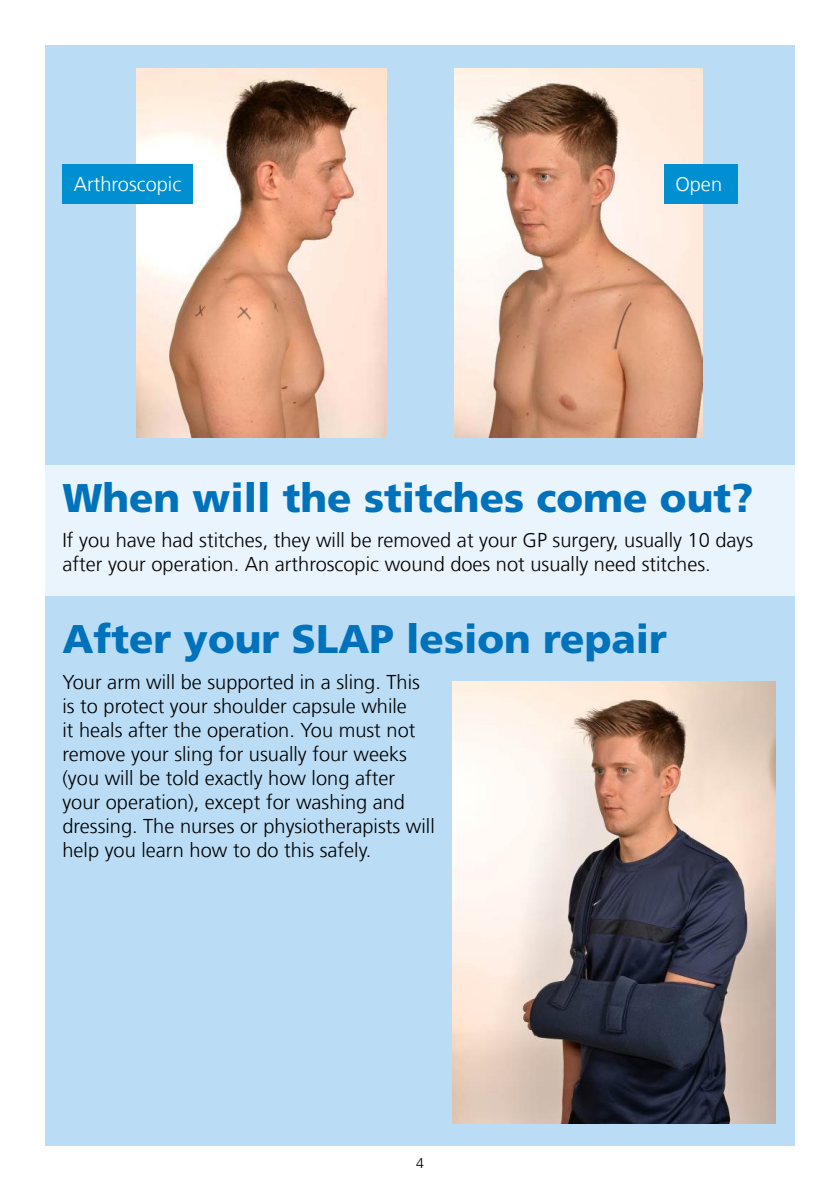
<style>
.page{position:relative;width:840px;height:1191px;background:#fff}
.page>*{position:absolute;margin:0;border:0;box-sizing:border-box;transform-origin:0 0}
.t1{font:900 40px "Frutiger LT Com";color:#0072bb}
.t2{font:300 20px/24px "Frutiger LT Com";color:#000}
.t3{font:300 20px "Frutiger LT Com";color:#fff}
.t4{font:300 14px "Frutiger LT Com";color:#000}
</style>
<div class="page">
<div style="left:45px;top:45px;width:749px;height:1100px;background:#e9f4fc"></div>
<div style="left:45px;top:45px;width:749px;height:420px;background:#baddf5"></div>
<div style="left:45px;top:596px;width:749px;height:549px;background:#baddf5"></div>
<img style="left:136px;top:68px;width:250px;height:370px">
<img style="left:454px;top:68px;width:248px;height:370px">
<div style="left:663px;top:164px;width:74px;height:40px;background:#0090d2"></div>
<div style="left:62px;top:164px;width:131px;height:40px;background:#0090d2"></div>
<img style="left:452px;top:681px;width:323px;height:442px">
<p class="t3" style="left:74px;top:172px;width:109px">Arthroscopic</p>
<p class="t3" style="left:675px;top:172px;width:48px">Open</p>
<h1 class="t1" style="left:62px;top:474px;width:692px">When will the stitches come out?</h1>
<p class="t2" style="left:62px;top:528px;width:692px">If you have had stitches, they will be removed at your GP surgery, usually 10 days after your operation. An arthroscopic wound does not usually need stitches.</p>
<h1 class="t1" style="left:62px;top:615px;width:605px">After your SLAP lesion repair</h1>
<p class="t2" style="left:62px;top:670px;width:373px">Your arm will be supported in a sling. This is to protect your shoulder capsule while<br>it heals after the operation. You must not remove your sling for usually four weeks (you will be told exactly how long after your operation), except for washing and dressing. The nurses or physiotherapists will help you learn how to do this safely.</p>
<p class="t4" style="left:416px;top:1155px;width:9px">4</p>
</div>
